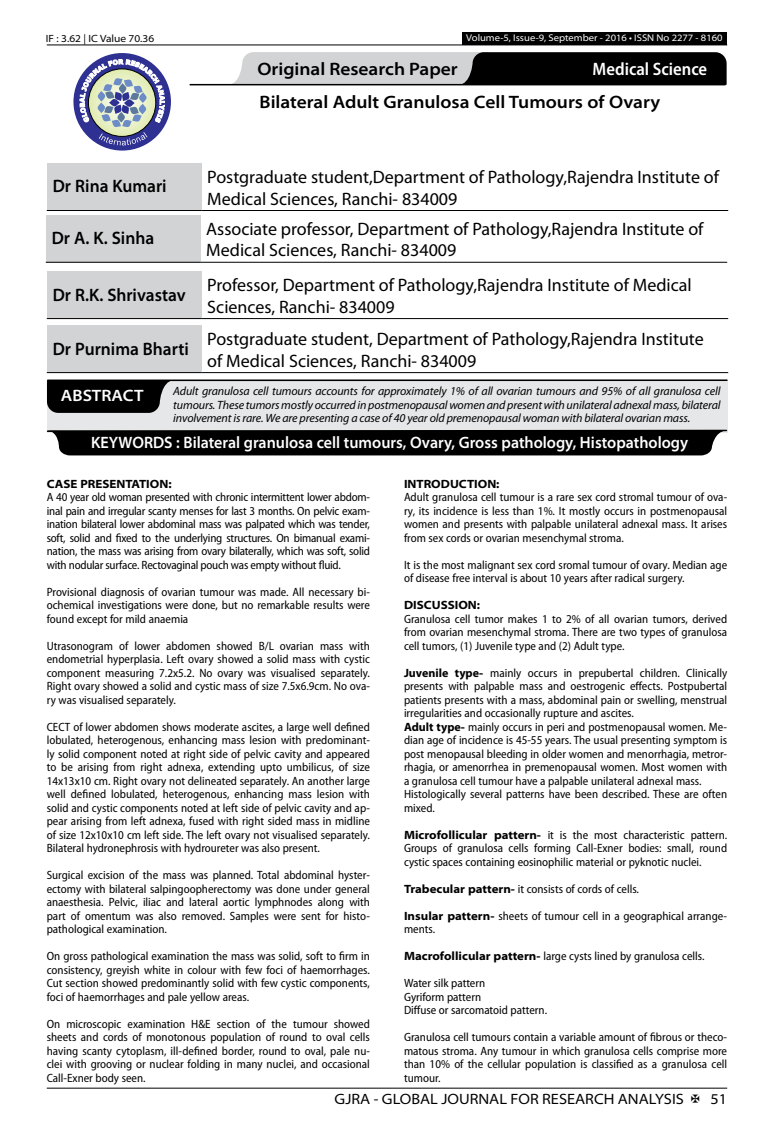
<style>
.page{position:relative;width:774px;height:1136px;background:#fff}
.page>*{position:absolute;margin:0;border:0;box-sizing:border-box;transform-origin:0 0}
.t1{font:18px/21.6px "Myriad Pro";color:#000}
.t2{font:600 semi-expanded 18px "Myriad Pro";color:#000}
.t3{font:600 semi-expanded 18px "Myriad Pro";color:#000;scale:.9 1}
.t4{font:600 semi-condensed 18px "Myriad Pro";color:#fff}
.t5{font:600 semi-expanded 16.5px "Myriad Pro";color:#fff;scale:.9 1}
.t6{font:600 semi-expanded 16.5px "Myriad Pro";color:#fff}
.t7{font:semi-expanded 15px "Myriad Pro";color:#000}
.t8{font:semi-condensed 12px/13.5px "Myriad Pro";color:#000;text-align:justify}
.t9{font:italic 12px/13.5px "Myriad Pro";letter-spacing:-.01em;color:#000;text-align:justify}
.t10{font:700 semi-expanded 12px "Myriad Pro";color:#000}
.t11{font:semi-expanded 10.5px "Myriad Pro";color:#000}
.t12{font:semi-expanded 9.75px "Myriad Pro";color:#fff}
.s1{font-weight:700;font-stretch:normal}
.s2{font-weight:700;font-stretch:semi-expanded}
</style>
<div class="page">
<hr style="left:47px;top:1087px;width:680px;height:1px;background:#000">
<div style="left:462px;top:32px;width:265px;height:13px;background:#000"></div>
<hr style="left:47px;top:45px;width:680px;height:1px;background:#000">
<svg style="left:229px;top:52px;width:498px;height:33px;background:#686969"></svg>
<div style="left:73px;top:53px;width:98px;height:97px;background:#2e3092;border-radius:50%"></div>
<svg style="left:80px;top:59px;width:85px;height:86px"></svg>
<div style="left:47px;top:163px;width:154px;height:47px;background:#d1d3d4"></div>
<hr style="left:47px;top:210px;width:154px;height:1px;background:#000">
<hr style="left:201px;top:210px;width:527px;height:1px;background:#000">
<div style="left:46px;top:215px;width:154px;height:47px;background:#d1d3d4"></div>
<hr style="left:46px;top:262px;width:154px;height:1px;background:#000">
<hr style="left:200px;top:262px;width:527px;height:1px;background:#000">
<div style="left:47px;top:271px;width:154px;height:47px;background:#d1d3d4"></div>
<hr style="left:47px;top:318px;width:154px;height:1px;background:#000">
<hr style="left:201px;top:318px;width:527px;height:1px;background:#000">
<div style="left:47px;top:325px;width:154px;height:47px;background:#d1d3d4"></div>
<hr style="left:47px;top:372px;width:154px;height:1px;background:#000">
<hr style="left:201px;top:372px;width:527px;height:1px;background:#000">
<div style="left:47px;top:379px;width:680px;height:53px;background:#e6e7e8"></div>
<hr style="left:48px;top:379px;width:679px;height:2px;background:#000">
<svg style="left:47px;top:380px;width:126px;height:33px;background:#171717"></svg>
<svg style="left:46px;top:429px;width:682px;height:26px;background:#121212"></svg>
<hr style="left:190px;top:84px;width:535px;height:1px;background:#000">
<p class="t11" style="left:46px;top:32px;width:110px">IF : 3.62 | IC Value 70.36</p>
<p class="t12" style="left:466px;top:32px;width:258px">Volume-5, Issue-9, September - 2016 • ISSN No 2277 - 8160</p>
<h1 class="t2" style="left:257px;top:59px;width:202px">Original Research Paper</h1>
<h1 class="t4" style="left:593px;top:59px;width:116px">Medical Science</h1>
<h1 class="t2" style="left:260px;top:92px;width:402px">Bilateral Adult Granulosa Cell Tumours of Ovary</h1>
<h1 class="t3" style="left:53px;top:176px;width:128px">Dr Rina Kumari</h1>
<h1 class="t1" style="left:207px;top:166px;width:513px">Postgraduate student,Department of Pathology,Rajendra Institute of<br>Medical Sciences, Ranchi- 834009</h1>
<h1 class="t3" style="left:52px;top:228px;width:115px">Dr A. K. Sinha</h1>
<h1 class="t1" style="left:206px;top:218px;width:499px">Associate professor, Department of Pathology,Rajendra Institute of<br>Medical Sciences, Ranchi- 834009</h1>
<h1 class="t3" style="left:53px;top:284px;width:149px">Dr R.K. Shrivastav</h1>
<h1 class="t1" style="left:207px;top:274px;width:486px">Professor, Department of Pathology,Rajendra Institute of Medical<br>Sciences, Ranchi- 834009</h1>
<h1 class="t3" style="left:53px;top:338px;width:153px">Dr Purnima Bharti</h1>
<h1 class="t1" style="left:207px;top:328px;width:498px">Postgraduate student, Department of Pathology,Rajendra Institute of Medical Sciences, Ranchi- 834009</h1>
<p class="t9" style="left:173px;top:384px;width:549px">Adult granulosa cell tumours accounts for approximately 1% of all ovarian tumours and 95% of all granulosa cell tumours. These tumors mostly occurred in postmenopausal women and present with unilateral adnexal mass, bilateral involvement is rare. We are presenting a case of 40 year old premenopausal woman with bilateral ovarian mass.</p>
<h2 class="t6" style="left:61px;top:386px;width:84px">ABSTRACT</h2>
<h2 class="t5" style="left:91px;top:433px;width:665px">KEYWORDS : Bilateral granulosa cell tumours, Ovary, Gross pathology, Histopathology</h2>
<p class="t10" style="left:47px;top:476px;width:126px">CASE PRESENTATION:</p>
<p class="t8" style="left:47px;top:490px;width:325px">A 40 year old woman presented with chronic intermittent lower abdom&shy;inal pain and irregular scanty menses for last 3 months. On pelvic exam&shy;ination bilateral lower abdominal mass was palpated which was tender, soft, solid and fixed to the underlying structures. On bimanual exami&shy;nation, the mass was arising from ovary bilaterally, which was soft, solid with nodular surface. Rectovaginal pouch was empty without fluid.</p>
<p class="t8" style="left:47px;top:585px;width:325px">Provisional diagnosis of ovarian tumour was made. All necessary bi&shy;ochemical investigations were done, but no remarkable results were found except for mild anaemia</p>
<p class="t8" style="left:47px;top:639px;width:325px">Utrasonogram of lower abdomen showed B/L ovarian mass with endometrial hyperplasia. Left ovary showed a solid mass with cystic component measuring 7.2x5.2. No ovary was visualised separately.<br>Right ovary showed a solid and cystic mass of size 7.5x6.9cm. No ova&shy;ry was visualised separately.</p>
<p class="t8" style="left:47px;top:720px;width:325px">CECT of lower abdomen shows moderate ascites, a large well defined lobulated, heterogenous, enhancing mass lesion with predominant&shy;ly solid component noted at right side of pelvic cavity and appeared to be arising from right adnexa, extending upto umbilicus, of size 14x13x10 cm. Right ovary not delineated separately. An another large well defined lobulated, heterogenous, enhancing mass lesion with solid and cystic components noted at left side of pelvic cavity and ap&shy;pear arising from left adnexa, fused with right sided mass in midline of size 12x10x10 cm left side. The left ovary not visualised separately.<br>Bilateral hydronephrosis with hydroureter was also present.</p>
<p class="t8" style="left:47px;top:868px;width:325px">Surgical excision of the mass was planned. Total abdominal hyster&shy;ectomy with bilateral salpingoopherectomy was done under general anaesthesia. Pelvic, iliac and lateral aortic lymphnodes along with part of omentum was also removed. Samples were sent for histo&shy;pathological examination.</p>
<p class="t8" style="left:47px;top:949px;width:325px">On gross pathological examination the mass was solid, soft to firm in consistency, greyish white in colour with few foci of haemorrhages.<br>Cut section showed predominantly solid with few cystic components, foci of haemorrhages and pale yellow areas.</p>
<p class="t8" style="left:47px;top:1017px;width:325px">On microscopic examination H&amp;E section of the tumour showed sheets and cords of monotonous population of round to oval cells having scanty cytoplasm, ill-defined border, round to oval, pale nu&shy;clei with grooving or nuclear folding in many nuclei, and occasional Call-Exner body seen.</p>
<p class="t10" style="left:404px;top:476px;width:97px">INTRODUCTION:</p>
<p class="t8" style="left:404px;top:490px;width:325px">Adult granulosa cell tumour is a rare sex cord stromal tumour of ova&shy;ry, its incidence is less than 1%. It mostly occurs in postmenopausal women and presents with palpable unilateral adnexal mass. It arises from sex cords or ovarian mesenchymal stroma.</p>
<p class="t8" style="left:404px;top:558px;width:325px">It is the most malignant sex cord sromal tumour of ovary. Median age of disease free interval is about 10 years after radical surgery.</p>
<p class="t10" style="left:404px;top:598px;width:78px">DISCUSSION:</p>
<p class="t8" style="left:404px;top:612px;width:325px">Granulosa cell tumor makes 1 to 2% of all ovarian tumors, derived from ovarian mesenchymal stroma. There are two types of granulosa cell tumors, (1) Juvenile type and (2) Adult type.</p>
<p class="t8" style="left:404px;top:666px;width:325px;text-align:left"><span class="s1">Juvenile type</span><span class="s2">-</span> mainly occurs in prepubertal children. Clinically presents with palpable mass and oestrogenic effects. Postpubertal patients presents with a mass, abdominal pain or swelling, menstrual irregularities and occasionally rupture and ascites.<br><span class="s1">Adult type</span><span class="s2">-</span> mainly occurs in peri and postmenopausal women. Me&shy;dian age of incidence is 45-55 years. The usual presenting symptom is post menopausal bleeding in older women and menorrhagia, metror&shy;rhagia, or amenorrhea in premenopausal women. Most women with a granulosa cell tumour have a palpable unilateral adnexal mass.<br>Histologically several patterns have been described. These are often mixed.</p>
<p class="t8" style="left:404px;top:828px;width:325px"><span class="s2">Microfollicular pattern-</span> it is the most characteristic pattern.<br>Groups of granulosa cells forming Call-Exner bodies: small, round cystic spaces containing eosinophilic material or pyknotic nuclei.</p>
<p class="t8" style="left:404px;top:882px;width:237px"><span class="s2">Trabecular pattern-</span> it consists of cords of cells.</p>
<p class="t8" style="left:404px;top:909px;width:325px"><span class="s2">Insular pattern-</span> sheets of tumour cell in a geographical arrange&shy;ments.</p>
<p class="t8" style="left:404px;top:949px;width:302px"><span class="s2">Macrofollicular pattern-</span> large cysts lined by granulosa cells.</p>
<p class="t8" style="left:404px;top:976px;width:145px;text-align:left">Water silk pattern<br>Gyriform pattern<br>Diffuse or sarcomatoid pattern.</p>
<p class="t8" style="left:404px;top:1030px;width:325px">Granulosa cell tumours contain a variable amount of fibrous or theco&shy;matous stroma. Any tumour in which granulosa cells comprise more than 10% of the cellular population is classified as a granulosa cell tumour.</p>
<p class="t7" style="left:335px;top:1090px;width:351px">GJRA - GLOBAL JOURNAL FOR RESEARCH ANALYSIS</p>
<p class="t7" style="left:710px;top:1090px;width:18px">51</p>
</div>
